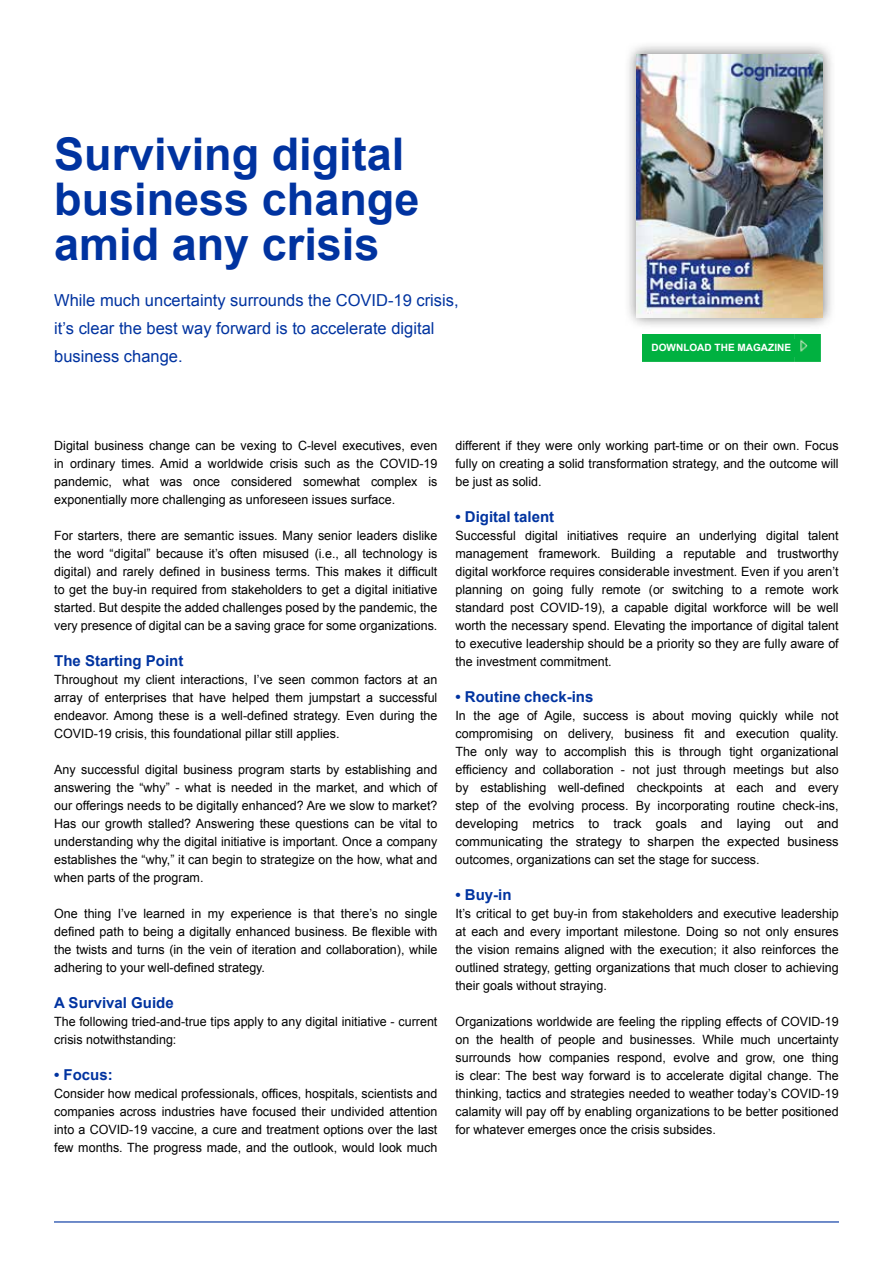
<style>
.page{position:relative;width:893px;height:1276px;background:#fff}
.page>*{position:absolute;margin:0;border:0;box-sizing:border-box;transform-origin:0 0}
.t1{font:700 45px/45px "Arial";color:#0033a0}
.t2{font:16.5px/27.8px "Arial";color:#0033a0}
.t3{font:700 15px "Arial";color:#0033a0}
.t4{font:12.75px/18px "Arial";color:#000;text-align:justify}
.t5{font:700 10.05px "Arial";color:#fff}
</style>
<div class="page">
<hr style="left:54px;top:1221px;width:785px;height:1px;background:#0033a0">
<img style="left:794px;top:334px;width:26px;height:28px">
<img style="left:642px;top:334px;width:152px;height:28px">
<div style="left:649px;top:339px;width:147px;height:18px;background:#00b140"></div>
<div style="left:624px;top:41px;width:212px;height:289px;background:#000;opacity:.55"></div>
<img style="left:637px;top:54px;width:186px;height:263px">
<h1 class="t1" style="left:54px;top:133px;width:367px">Surviving digital business change amid any crisis</h1>
<p class="t2" style="left:54px;top:286px;width:406px">While much uncertainty surrounds the COVID-19 crisis, it’s clear the best way forward is to accelerate digital business change.</p>
<p class="t5" style="left:651px;top:341px;width:141px">DOWNLOAD THE MAGAZINE</p>
<p class="t4" style="left:54px;top:437px;width:385px">Digital business change can be vexing to C-level executives, even in ordinary times. Amid a worldwide crisis such as the COVID-19 pandemic, what was once considered somewhat complex is exponentially more challenging as unforeseen issues surface.</p>
<p class="t4" style="left:54px;top:527px;width:385px">For starters, there are semantic issues. Many senior leaders dislike the word “digital” because it’s often misused (i.e., all technology is digital) and rarely defined in business terms. This makes it difficult to get the buy-in required from stakeholders to get a digital initiative started. But despite the added challenges posed by the pandemic, the very presence of digital can be a saving grace for some organizations.</p>
<p class="t3" style="left:54px;top:651px;width:131px">The Starting Point</p>
<p class="t4" style="left:54px;top:671px;width:385px">Throughout my client interactions, I’ve seen common factors at an array of enterprises that have helped them jumpstart a successful endeavor. Among these is a well-defined strategy. Even during the COVID-19 crisis, this foundational pillar still applies.</p>
<p class="t4" style="left:54px;top:761px;width:385px">Any successful digital business program starts by establishing and answering the “why” - what is needed in the market, and which of our offerings needs to be digitally enhanced? Are we slow to market?<br>Has our growth stalled? Answering these questions can be vital to understanding why the digital initiative is important. Once a company establishes the “why,” it can begin to strategize on the how, what and when parts of the program.</p>
<p class="t4" style="left:54px;top:905px;width:385px">One thing I’ve learned in my experience is that there’s no single defined path to being a digitally enhanced business. Be flexible with the twists and turns (in the vein of iteration and collaboration), while adhering to your well-defined strategy.</p>
<p class="t3" style="left:54px;top:993px;width:121px">A Survival Guide</p>
<p class="t4" style="left:54px;top:1013px;width:385px">The following tried-and-true tips apply to any digital initiative - current crisis notwithstanding:</p>
<p class="t3" style="left:54px;top:1065px;width:60px">• Focus:</p>
<p class="t4" style="left:54px;top:1085px;width:385px">Consider how medical professionals, offices, hospitals, scientists and companies across industries have focused their undivided attention into a COVID-19 vaccine, a cure and treatment options over the last few months. The progress made, and the outlook, would look much</p>
<p class="t4" style="left:455px;top:436px;width:385px">different if they were only working part-time or on their own. Focus fully on creating a solid transformation strategy, and the outcome will be just as solid.</p>
<p class="t3" style="left:455px;top:506px;width:100px">• Digital talent</p>
<p class="t4" style="left:455px;top:526px;width:385px">Successful digital initiatives require an underlying digital talent management framework. Building a reputable and trustworthy digital workforce requires considerable investment. Even if you aren’t planning on going fully remote (or switching to a remote work standard post COVID-19), a capable digital workforce will be well worth the necessary spend. Elevating the importance of digital talent to executive leadership should be a priority so they are fully aware of the investment commitment.</p>
<p class="t3" style="left:455px;top:686px;width:139px">• Routine check-ins</p>
<p class="t4" style="left:455px;top:706px;width:385px">In the age of Agile, success is about moving quickly while not compromising on delivery, business fit and execution quality.<br>The only way to accomplish this is through tight organizational efficiency and collaboration - not just through meetings but also by establishing well-defined checkpoints at each and every step of the evolving process. By incorporating routine check-ins, developing metrics to track goals and laying out and communicating the strategy to sharpen the expected business outcomes, organizations can set the stage for success.</p>
<p class="t3" style="left:455px;top:884px;width:58px">• Buy-in</p>
<p class="t4" style="left:455px;top:904px;width:385px">It’s critical to get buy-in from stakeholders and executive leadership at each and every important milestone. Doing so not only ensures the vision remains aligned with the execution; it also reinforces the outlined strategy, getting organizations that much closer to achieving their goals without straying.</p>
<p class="t4" style="left:455px;top:1013px;width:385px">Organizations worldwide are feeling the rippling effects of COVID-19 on the health of people and businesses. While much uncertainty surrounds how companies respond, evolve and grow, one thing is clear: The best way forward is to accelerate digital change. The thinking, tactics and strategies needed to weather today’s COVID-19 calamity will pay off by enabling organizations to be better positioned for whatever emerges once the crisis subsides.</p>
</div>
